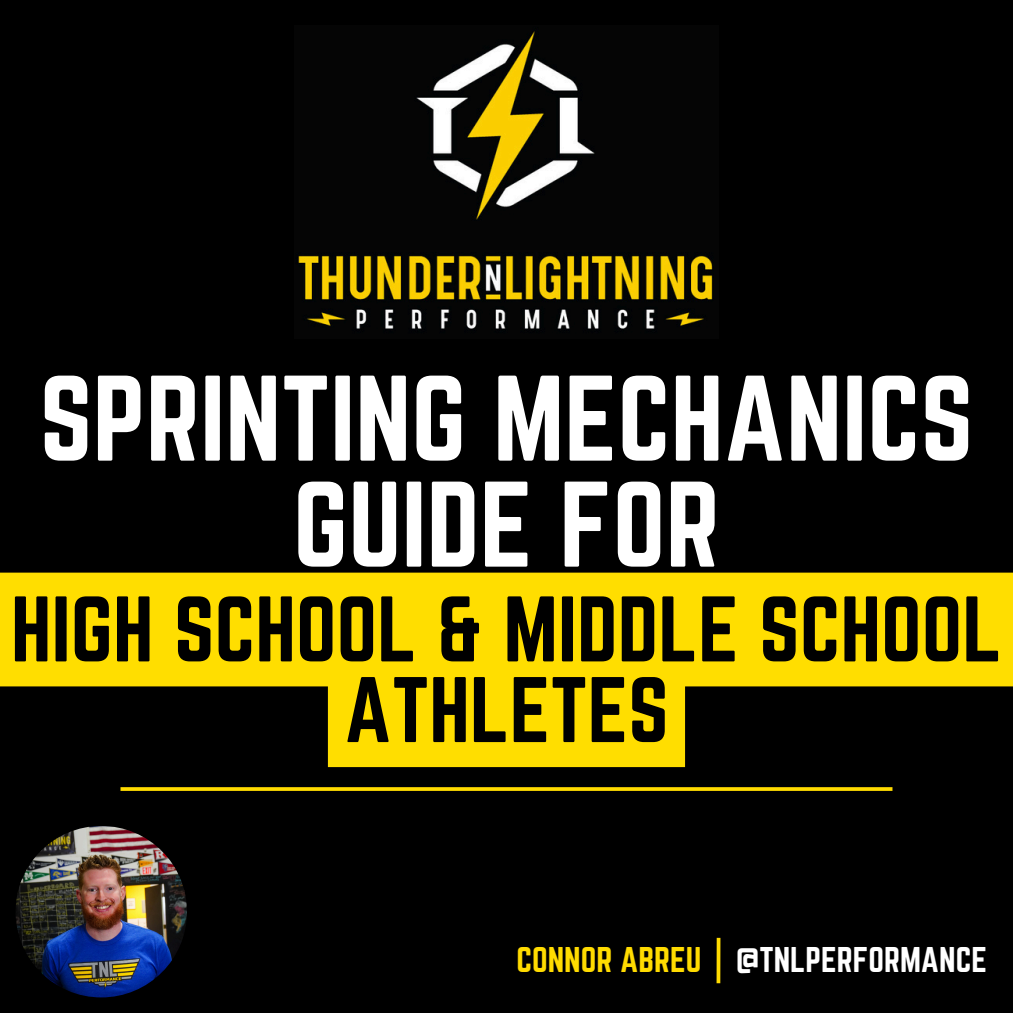
<style>
.page{position:relative;width:1013px;height:1013px;background:#fff}
.page>*{position:absolute;margin:0;border:0;box-sizing:border-box;transform-origin:0 0}
.t1{font:106.25px/106px "Norwester";color:#fff;text-align:center}
.t2{font:81.25px/80.6px "Norwester";color:#000;text-align:center}
.t3{font:31.25px "Norwester";color:#fff}
.t4{font:31.25px "Norwester";color:#ffdb00}
</style>
<div class="page">
<div style="left:0;top:0;width:1012px;height:1012px;background:#000"></div>
<svg style="left:716px;top:937px;width:4px;height:46px"></svg>
<svg style="left:120px;top:787px;width:772px;height:4px;background:#efcd00"></svg>
<img style="left:16px;top:826px;width:171px;height:171px;border-radius:50%">
<img style="left:297px;top:30px;width:416px;height:299px">
<svg style="left:0;top:572px;width:1012px;height:195px;fill:#ffde00"></svg>
<h2 class="t1" style="left:39px;top:365px;width:935px">SPRINTING MECHANICS<br>GUIDE FOR</h2>
<p class="t2" style="left:11px;top:588px;width:992px">HIGH SCHOOL &amp; MIDDLE SCHOOL<br>ATHLETES</p>
<p class="t4" style="left:516px;top:941px;width:186px">CONNOR ABREU</p>
<p class="t3" style="left:736px;top:941px;width:252px">@TNLPERFORMANCE</p>
</div>
